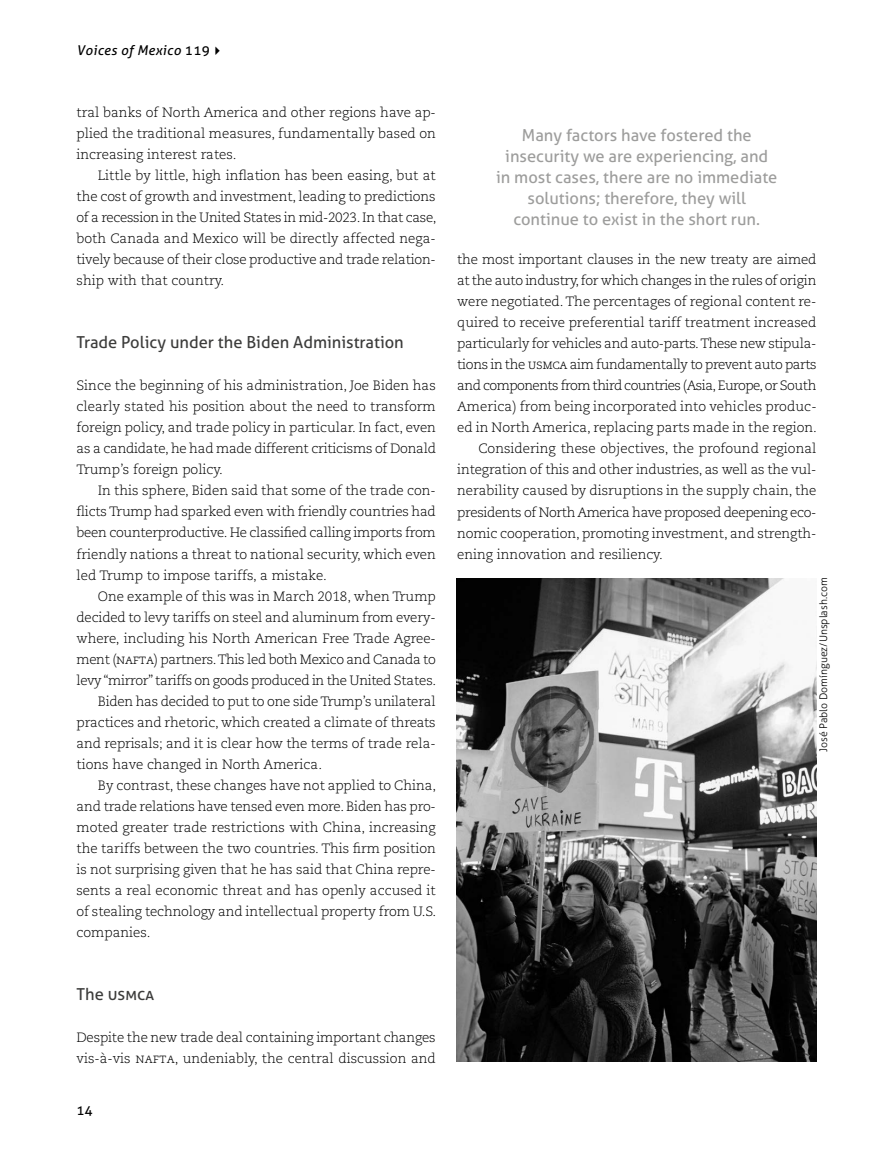
<style>
.page{position:relative;width:893px;height:1149px;background:#fff}
.page>*{position:absolute;margin:0;border:0;box-sizing:border-box;transform-origin:0 0}
.t1{font:16.5px/21px "Aller";color:#9d9d9c;text-align:center}
.t2{font:16.5px "Aller";color:#3c3c3b}
.t3{font:300 13.5px/21px "Caecilia LT Std";letter-spacing:-.01em;color:#000;text-align:justify}
.t4{font:300 13.5px "Caecilia LT Std";letter-spacing:-.04em;color:#000}
.t5{font:300 13.5px "Caecilia LT Std";letter-spacing:-.03em;color:#000}
.t6{font:italic 13.5px "Aller";letter-spacing:.03em;color:#000}
.t7{font:13.5px "Aller";color:#000}
.t8{font:300 10.5px "Aller";color:#000}
.s1{font-style:normal}
</style>
<div class="page">
<img style="left:457px;top:578px;width:359px;height:483px">
<p class="t6" style="left:77px;top:42px;width:149px">Voices of Mexico <span class="s1">119</span>✔</p>
<p class="t3" style="left:77px;top:102px;width:361px">tral banks of North America and other regions have ap&shy;plied the traditional measures, fundamentally based on increasing interest rates.</p>
<p class="t3" style="left:77px;top:165px;width:361px;text-indent:21px">Little by little, high inflation has been easing, but at the cost of growth and investment, leading to predictions of a recession in the United States in mid-2023. In that case, both Canada and Mexico will be directly affected nega&shy;tively because of their close productive and trade relation&shy;ship with that country.</p>
<p class="t2" style="left:77px;top:332px;width:329px">Trade Policy under the Biden Administration</p>
<p class="t3" style="left:77px;top:375px;width:361px">Since the beginning of his administration, Joe Biden has clearly stated his position about the need to transform foreign policy, and trade policy in particular. In fact, even as a candidate, he had made different criticisms of Donald Trump’s foreign policy.</p>
<p class="t3" style="left:77px;top:480px;width:361px;text-indent:21px">In this sphere, Biden said that some of the trade con&shy;flicts Trump had sparked even with friendly countries had been counterproductive. He classified calling imports from friendly nations a threat to national security, which even led Trump to impose tariffs, a mistake.</p>
<p class="t3" style="left:98px;top:585px;width:340px">One example of this was in March 2018, when Trump</p>
<p class="t3" style="left:77px;top:606px;width:361px">decided to levy tariffs on steel and aluminum from every-</p>
<p class="t3" style="left:77px;top:627px;width:361px">where, including his North American Free Trade Agree-</p>
<p class="t3" style="left:77px;top:648px;width:361px">ment (nafta) partners. This led both Mexico and Canada to</p>
<p class="t3" style="left:77px;top:669px;width:361px">levy “mirror” tariffs on goods produced in the United States.</p>
<p class="t3" style="left:98px;top:690px;width:340px">Biden has decided to put to one side Trump’s unilateral</p>
<p class="t3" style="left:77px;top:711px;width:361px">practices and rhetoric, which created a climate of threats</p>
<p class="t3" style="left:77px;top:732px;width:361px">and reprisals; and it is clear how the terms of trade rela-</p>
<p class="t3" style="left:77px;top:753px;width:247px">tions have changed in North America.</p>
<p class="t3" style="left:98px;top:774px;width:340px">By contrast, these changes have not applied to China,</p>
<p class="t3" style="left:77px;top:795px;width:361px">and trade relations have tensed even more. Biden has pro-</p>
<p class="t3" style="left:77px;top:816px;width:361px">moted greater trade restrictions with China, increasing</p>
<p class="t3" style="left:77px;top:837px;width:361px">the tariffs between the two countries. This firm position</p>
<p class="t3" style="left:77px;top:858px;width:361px">is not surprising given that he has said that China repre-</p>
<p class="t3" style="left:77px;top:879px;width:361px">sents a real economic threat and has openly accused it</p>
<p class="t3" style="left:77px;top:900px;width:361px">of stealing technology and intellectual property from U.S.</p>
<p class="t3" style="left:77px;top:921px;width:75px">companies.</p>
<p class="t2" style="left:77px;top:983px;width:79px">The usmca</p>
<p class="t3" style="left:77px;top:1026px;width:361px">Despite the new trade deal containing important changes vis-à-vis nafta, undeniably, the central discussion and</p>
<p class="t7" style="left:77px;top:1101px;width:18px">14</p>
<p class="t1" style="left:496px;top:124px;width:283px">Many factors have fostered the insecurity we are experiencing, and in most cases, there are no immediate solutions; therefore, they will continue to exist in the short run.</p>
<p class="t3" style="left:457px;top:249px;width:361px">the most important clauses in the new treaty are aimed</p>
<p class="t3" style="left:457px;top:270px;width:361px">at the auto industry, for which changes in the rules of origin</p>
<p class="t3" style="left:457px;top:291px;width:361px">were negotiated. The percentages of regional content re-</p>
<p class="t3" style="left:457px;top:312px;width:361px">quired to receive preferential tariff treatment increased</p>
<p class="t3" style="left:457px;top:333px;width:361px">particularly for vehicles and auto-parts. These new stipula-</p>
<p class="t5" style="left:457px;top:357px;width:361px">tions in the usmca aim fundamentally to prevent auto parts</p>
<p class="t4" style="left:457px;top:378px;width:361px">and components from third countries (Asia, Europe, or South</p>
<p class="t3" style="left:457px;top:396px;width:359px">America) from being incorporated into vehicles produc-</p>
<p class="t3" style="left:457px;top:417px;width:361px">ed in North America, replacing parts made in the region.</p>
<p class="t3" style="left:478px;top:438px;width:340px">Considering these objectives, the profound regional</p>
<p class="t3" style="left:457px;top:459px;width:361px">integration of this and other industries, as well as the vul-</p>
<p class="t3" style="left:457px;top:480px;width:361px">nerability caused by disruptions in the supply chain, the</p>
<p class="t3" style="left:457px;top:501px;width:361px">presidents of North America have proposed deepening eco-</p>
<p class="t3" style="left:457px;top:522px;width:361px">nomic cooperation, promoting investment, and strength-</p>
<p class="t3" style="left:457px;top:543px;width:207px">ening innovation and resiliency.</p>
<p class="t8" style="left:817px;top:752px;width:176px;rotate:-90deg">José Pablo Domínguez/Unsplash.com</p>
</div>
